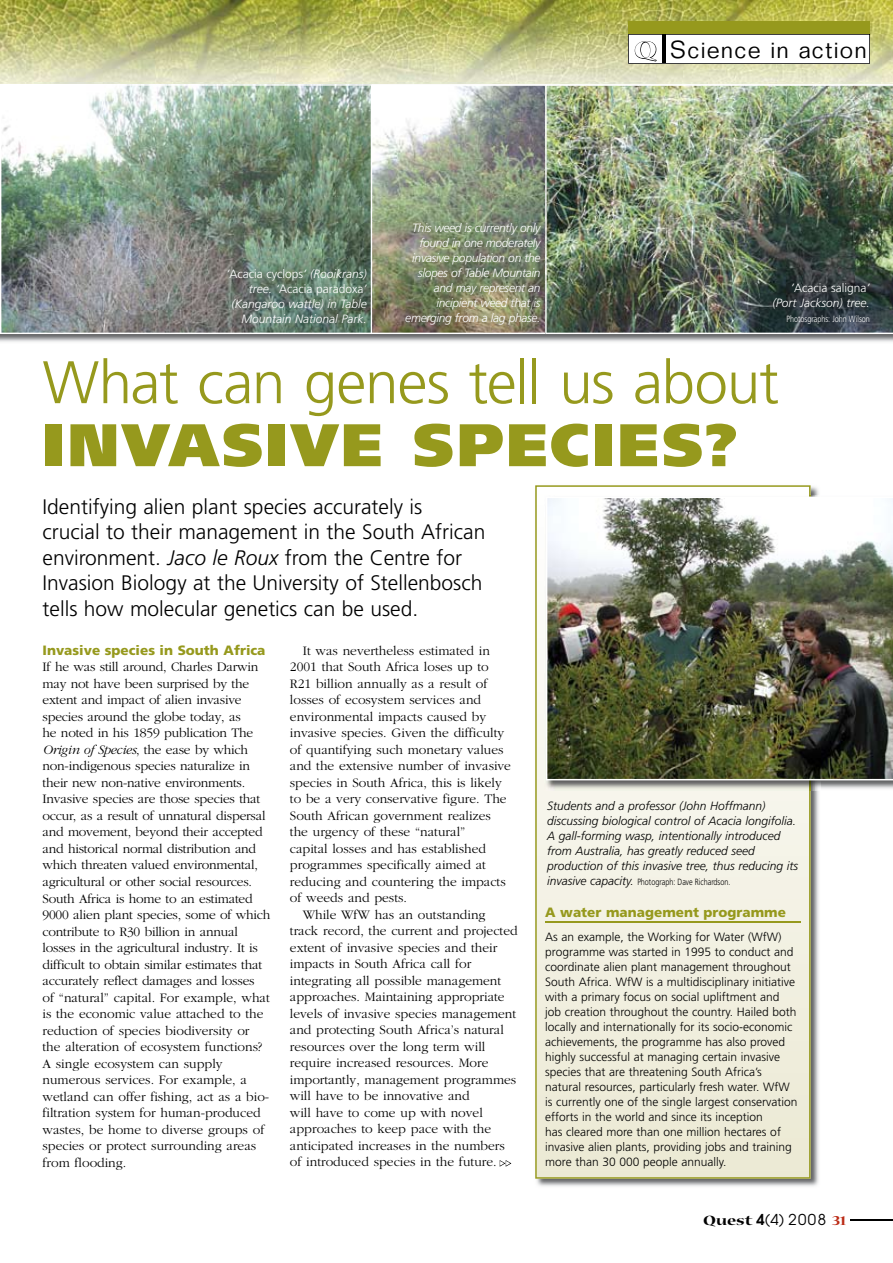
<style>
.page{position:relative;width:893px;height:1263px;background:#fff}
.page>*{position:absolute;margin:0;border:0;box-sizing:border-box;transform-origin:0 0}
.t1{font:300 60px "Frutiger";letter-spacing:-.02em;color:#96991d}
.t2{font:900 60px "Frutiger";letter-spacing:.045em;color:#96991d}
.t3{font:300 24px "Folio";letter-spacing:.05em;color:#000}
.t4{font:300 21px/25.5px "Frutiger";color:#000}
.t5{font:15px "Avant Garde";color:#000}
.t6{font:300 13.5px/16.5px "Garamond";color:#000}
.t7{font:900 13.5px "Frutiger";color:#96991d}
.t8{font:300 12px/15px "Frutiger";color:#000}
.t9{font:italic 300 12px/15px "Frutiger";color:#000}
.t10{font:italic 300 12px/15px "Frutiger";letter-spacing:-.025em;color:#fff;text-align:right}
.t11{font:italic 300 12px/15px "Frutiger";color:#fff;text-align:right}
.t12{font:300 9px "Frutiger";color:#000;scale:.8 1}
.t13{font:300 9px "Frutiger";color:#fff;scale:.8 1}
.s1{font-style:normal}
.s2{font-family:"Nueva MM";font-weight:400;font-size:27px;color:#fff}
.s3{font-style:italic}
.s4{font-style:italic;font-size:12px}
.s5{font-family:"Nueva MM"}
.s6{font-weight:600}
.s7{font-family:"Nueva MM";color:#bb2b16}
</style>
<div class="page">
<hr style="left:850px;top:1219px;width:43px;height:2px;background:#000">
<img style="left:0;top:0;width:893px;height:342px">
<div style="left:628px;top:21px;width:242px;height:14px;background:#96991d"></div>
<svg style="left:628px;top:34px;width:242px;height:30px"></svg>
<img style="left:536px;top:486px;width:283px;height:701px">
<svg style="left:535px;top:485px;width:276px;height:694px;background:#efeddb"></svg>
<img style="left:0;top:84px;width:371px;height:250px">
<img style="left:371px;top:84px;width:174px;height:250px">
<img style="left:545px;top:84px;width:348px;height:250px">
<img style="left:544px;top:495px;width:349px;height:295px">
<img style="left:546px;top:497px;width:347px;height:283px">
<svg style="left:499px;top:1160px;width:12px;height:7px"></svg>
<p class="t11" style="left:226px;top:266px;width:142px">‘<span class="s1">Acacia cyclops</span>’ (Rooikrans) tree. ‘<span class="s1">Acacia paradoxa</span>’ (Kangaroo wattle) in Table<br>Mountain National Park.</p>
<p class="t10" style="left:405px;top:221px;width:137px">This weed is currently only found in one moderately invasive population on the slopes of Table Mountain and may represent an incipient weed that is emerging from a lag phase.</p>
<h2 class="t3" style="left:634px;top:35px;width:234px"><span class="s2">Q</span> Science in action</h2>
<p class="t11" style="left:773px;top:280px;width:99px">’<span class="s1">Acacia saligna</span>’ (Port Jackson) tree.</p>
<p class="t13" style="left:786px;top:313px;width:106px">Photosgraphs: John Wilson</p>
<h1 class="t1" style="left:43px;top:348px;width:738px">What can genes tell us about</h1>
<h1 class="t2" style="left:43px;top:408px;width:697px">INVASIVE SPECIES?</h1>
<h3 class="t4" style="left:43px;top:494px;width:444px">Identifying alien plant species accurately is<br>crucial to their management in the South African environment. <span class="s3">Jaco le Roux</span> from the Centre for Invasion Biology at the University of Stellenbosch tells how molecular genetics can be used.</h3>
<p class="t7" style="left:43px;top:642px;width:225px">Invasive species in South Africa</p>
<p class="t6" style="left:43px;top:659px;width:229px">If he was still around, Charles Darwin may not have been surprised by the extent and impact of alien invasive species around the globe today, as<br>he noted in his 1859 publication The <span class="s3">Origin of Species</span>, the ease by which non-indigenous species naturalize in their new non-native environments.<br>Invasive species are those species that occur, as a result of unnatural dispersal and movement, beyond their accepted and historical normal distribution and which threaten valued environmental, agricultural or other social resources.<br>South Africa is home to an estimated 9000 alien plant species, some of which contribute to R30 billion in annual losses in the agricultural industry. It is difficult to obtain similar estimates that accurately reflect damages and losses<br>of “natural” capital. For example, what is the economic value attached to the reduction of species biodiversity or the alteration of ecosystem functions?<br>A single ecosystem can supply numerous services. For example, a wetland can offer fishing, act as a bio&shy;filtration system for human-produced wastes, be home to diverse groups of species or protect surrounding areas from flooding.</p>
<p class="t6" style="left:303px;top:642px;width:189px">It was nevertheless estimated in</p>
<p class="t6" style="left:290px;top:659px;width:200px">2001 that South Africa loses up to</p>
<p class="t6" style="left:290px;top:675px;width:199px">R21 billion annually as a result of</p>
<p class="t6" style="left:290px;top:692px;width:193px">losses of ecosystem services and</p>
<p class="t6" style="left:290px;top:708px;width:198px">environmental impacts caused by</p>
<p class="t6" style="left:290px;top:725px;width:216px">invasive species. Given the difficulty</p>
<p class="t6" style="left:290px;top:741px;width:215px">of quantifying such monetary values</p>
<p class="t6" style="left:290px;top:758px;width:223px">and the extensive number of invasive</p>
<p class="t6" style="left:290px;top:774px;width:213px">species in South Africa, this is likely</p>
<p class="t6" style="left:290px;top:791px;width:218px">to be a very conservative figure. The</p>
<p class="t6" style="left:290px;top:807px;width:203px">South African government realizes</p>
<p class="t6" style="left:290px;top:824px;width:177px">the urgency of these “natural”</p>
<p class="t6" style="left:290px;top:840px;width:198px">capital losses and has established</p>
<p class="t6" style="left:290px;top:857px;width:197px">programmes specifically aimed at</p>
<p class="t6" style="left:290px;top:873px;width:217px">reducing and countering the impacts</p>
<p class="t6" style="left:290px;top:890px;width:119px">of weeds and pests.</p>
<p class="t6" style="left:303px;top:906px;width:184px">While WfW has an outstanding</p>
<p class="t6" style="left:290px;top:923px;width:229px">track record, the current and projected</p>
<p class="t6" style="left:290px;top:939px;width:209px">extent of invasive species and their</p>
<p class="t6" style="left:290px;top:956px;width:183px">impacts in South Africa call for</p>
<p class="t6" style="left:290px;top:972px;width:213px">integrating all possible management</p>
<p class="t6" style="left:290px;top:989px;width:216px">approaches. Maintaining appropriate</p>
<p class="t6" style="left:290px;top:1005px;width:228px">levels of invasive species management</p>
<p class="t6" style="left:290px;top:1022px;width:215px">and protecting South Africa’s natural</p>
<p class="t6" style="left:290px;top:1038px;width:197px">resources over the long term will</p>
<p class="t6" style="left:290px;top:1055px;width:200px">require increased resources. More</p>
<p class="t6" style="left:290px;top:1071px;width:228px">importantly, management programmes</p>
<p class="t6" style="left:290px;top:1088px;width:181px">will have to be innovative and</p>
<p class="t6" style="left:290px;top:1104px;width:194px">will have to come up with novel</p>
<p class="t6" style="left:290px;top:1121px;width:203px">approaches to keep pace with the</p>
<p class="t6" style="left:290px;top:1137px;width:216px">anticipated increases in the numbers</p>
<p class="t6" style="left:290px;top:1154px;width:208px">of introduced species in the future.</p>
<p class="t9" style="left:547px;top:798px;width:253px">Students and a professor (John Hoffmann) discussing biological control of Acacia longifolia.<br>A gall-forming wasp, intentionally introduced from Australia, has greatly reduced seed production of this invasive tree, thus reducing its</p>
<p class="t12" style="left:547px;top:876px;width:231px"><span class="s4">invasive capacity.</span> Photograph: Dave Richardson.</p>
<p class="t7" style="left:545px;top:904px;width:242px">A water management programme</p>
<p class="t8" style="left:545px;top:929px;width:254px">As an example, the Working for Water (WfW) programme was started in 1995 to conduct and coordinate alien plant management throughout South Africa. WfW is a multidisciplinary initiative with a primary focus on social upliftment and job creation throughout the country. Hailed both locally and internationally for its socio-economic achievements, the programme has also proved highly successful at managing certain invasive species that are threatening South Africa’s natural resources, particularly fresh water. WfW is currently one of the single largest conservation efforts in the world and since its inception<br>has cleared more than one million hectares of invasive alien plants, providing jobs and training</p>
<p class="t8" style="left:545px;top:1154px;width:183px">more than 30 000 people annually.</p>
<p class="t5" style="left:703px;top:1210px;width:144px"><span class="s5">Quest</span> <span class="s6">4</span>(4) 2008 <span class="s7">31</span></p>
</div>
